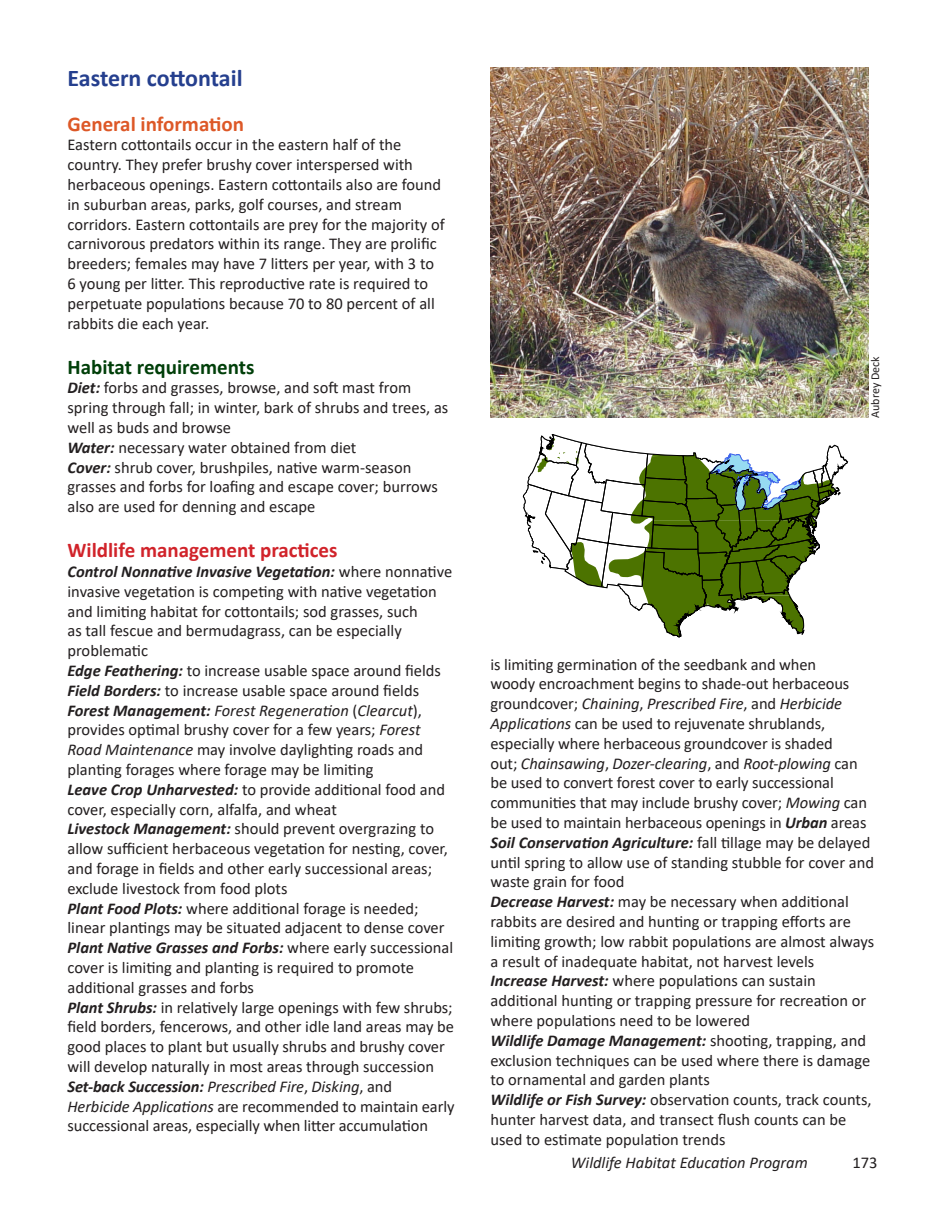
<style>
.page{position:relative;width:945px;height:1215px;background:#fff}
.page>*{position:absolute;margin:0;border:0;box-sizing:border-box;transform-origin:0 0}
.t1{font:700 24px "Calibri";color:#253f8e}
.t2{font:700 21px "Calibri";color:#d1232a}
.t3{font:700 21px "Calibri";color:#003f09}
.t4{font:700 21px "Calibri";color:#dd5827}
.t5{font:16.5px/19.8px "Calibri";color:#231f20}
.t6{font:italic 16.5px "Calibri";color:#231f20}
.t7{font:12px "Calibri";color:#231f20}
.s1{font-weight:700;font-style:italic}
.s2{font-style:italic}
</style>
<div class="page">
<svg style="left:523px;top:434px;width:325px;height:204px"></svg>
<img style="left:490px;top:68px;width:378px;height:350px">
<p class="t1" style="left:68px;top:61px;width:177px">Eastern cottontail</p>
<p class="t4" style="left:68px;top:109px;width:178px">General information</p>
<p class="t5" style="left:68px;top:135px;width:379px">Eastern cottontails occur in the eastern half of the country. They prefer brushy cover interspersed with herbaceous openings. Eastern cottontails also are found in suburban areas, parks, golf courses, and stream corridors. Eastern cottontails are prey for the majority of carnivorous predators within its range. They are prolific breeders; females may have 7 litters per year, with 3 to 6 young per litter. This reproductive rate is required to perpetuate populations because 70 to 80 percent of all rabbits die each year.</p>
<p class="t3" style="left:68px;top:352px;width:189px">Habitat requirements</p>
<p class="t5" style="left:68px;top:378px;width:382px"><span class="s1">Diet:</span> forbs and grasses, browse, and soft mast from spring through fall; in winter, bark of shrubs and trees, as well as buds and browse</p>
<p class="t5" style="left:68px;top:437px;width:290px"><span class="s1">Water:</span> necessary water obtained from diet</p>
<p class="t5" style="left:68px;top:457px;width:372px"><span class="s1">Cover:</span> shrub cover, brushpiles, native warm-season grasses and forbs for loafing and escape cover; burrows also are used for denning and escape</p>
<p class="t2" style="left:68px;top:535px;width:272px">Wildlife management practices</p>
<p class="t5" style="left:68px;top:561px;width:386px"><span class="s1">Control Nonnative Invasive Vegetation:</span> where nonnative invasive vegetation is competing with native vegetation and limiting habitat for cottontails; sod grasses, such<br>as tall fescue and bermudagrass, can be especially problematic</p>
<p class="t5" style="left:68px;top:660px;width:375px"><span class="s1">Edge Feathering:</span> to increase usable space around fields</p>
<p class="t5" style="left:68px;top:680px;width:353px"><span class="s1">Field Borders:</span> to increase usable space around fields</p>
<p class="t5" style="left:68px;top:700px;width:357px"><span class="s1">Forest Management:</span> <span class="s2">Forest Regeneration</span> (<span class="s2">Clearcut</span>), provides optimal brushy cover for a few years; <span class="s2">Forest Road Maintenance</span> may involve daylighting roads and planting forages where forage may be limiting</p>
<p class="t5" style="left:68px;top:779px;width:379px"><span class="s1">Leave Crop Unharvested:</span> to provide additional food and cover, especially corn, alfalfa, and wheat</p>
<p class="t5" style="left:68px;top:819px;width:382px"><span class="s1">Livestock Management:</span> should prevent overgrazing to allow sufficient herbaceous vegetation for nesting, cover, and forage in fields and other early successional areas; exclude livestock from food plots</p>
<p class="t5" style="left:68px;top:898px;width:379px"><span class="s1">Plant Food Plots:</span> where additional forage is needed; linear plantings may be situated adjacent to dense cover</p>
<p class="t5" style="left:68px;top:937px;width:387px"><span class="s1">Plant Native Grasses and Forbs:</span> where early successional cover is limiting and planting is required to promote additional grasses and forbs</p>
<p class="t5" style="left:68px;top:997px;width:388px"><span class="s1">Plant Shrubs:</span> in relatively large openings with few shrubs; field borders, fencerows, and other idle land areas may be good places to plant but usually shrubs and brushy cover will develop naturally in most areas through succession</p>
<p class="t5" style="left:68px;top:1076px;width:388px"><span class="s1">Set-back Succession:</span> <span class="s2">Prescribed Fire</span>, <span class="s2">Disking</span>, and<br><span class="s2">Herbicide Applications</span> are recommended to maintain early successional areas, especially when litter accumulation</p>
<p class="t7" style="left:867px;top:418px;width:63px;rotate:-90deg">Aubrey Deck</p>
<p class="t5" style="left:490px;top:654px;width:378px">is limiting germination of the seedbank and when<br>woody encroachment begins to shade-out herbaceous groundcover; <span class="s2">Chaining</span>, <span class="s2">Prescribed Fire</span>, and <span class="s2">Herbicide Applications</span> can be used to rejuvenate shrublands, especially where herbaceous groundcover is shaded<br>out; <span class="s2">Chainsawing</span>, <span class="s2">Dozer-clearing</span>, and <span class="s2">Root-plowing</span> can be used to convert forest cover to early successional communities that may include brushy cover; <span class="s2">Mowing</span> can be used to maintain herbaceous openings in <span class="s1">Urban</span> areas</p>
<p class="t5" style="left:490px;top:832px;width:385px"><span class="s1">Soil Conservation Agriculture:</span> fall tillage may be delayed until spring to allow use of standing stubble for cover and waste grain for food</p>
<p class="t5" style="left:490px;top:891px;width:385px"><span class="s1">Decrease Harvest:</span> may be necessary when additional rabbits are desired and hunting or trapping efforts are limiting growth; low rabbit populations are almost always a result of inadequate habitat, not harvest levels</p>
<p class="t5" style="left:490px;top:971px;width:377px"><span class="s1">Increase Harvest:</span> where populations can sustain additional hunting or trapping pressure for recreation or where populations need to be lowered</p>
<p class="t5" style="left:490px;top:1030px;width:381px"><span class="s1">Wildlife Damage Management:</span> shooting, trapping, and exclusion techniques can be used where there is damage to ornamental and garden plants</p>
<p class="t5" style="left:490px;top:1089px;width:383px"><span class="s1">Wildlife or Fish Survey:</span> observation counts, track counts, hunter harvest data, and transect flush counts can be used to estimate population trends</p>
<p class="t6" style="left:571px;top:1151px;width:238px">Wildlife Habitat Education Program</p>
<p class="t5" style="left:852px;top:1153px;width:27px">173</p>
</div>
